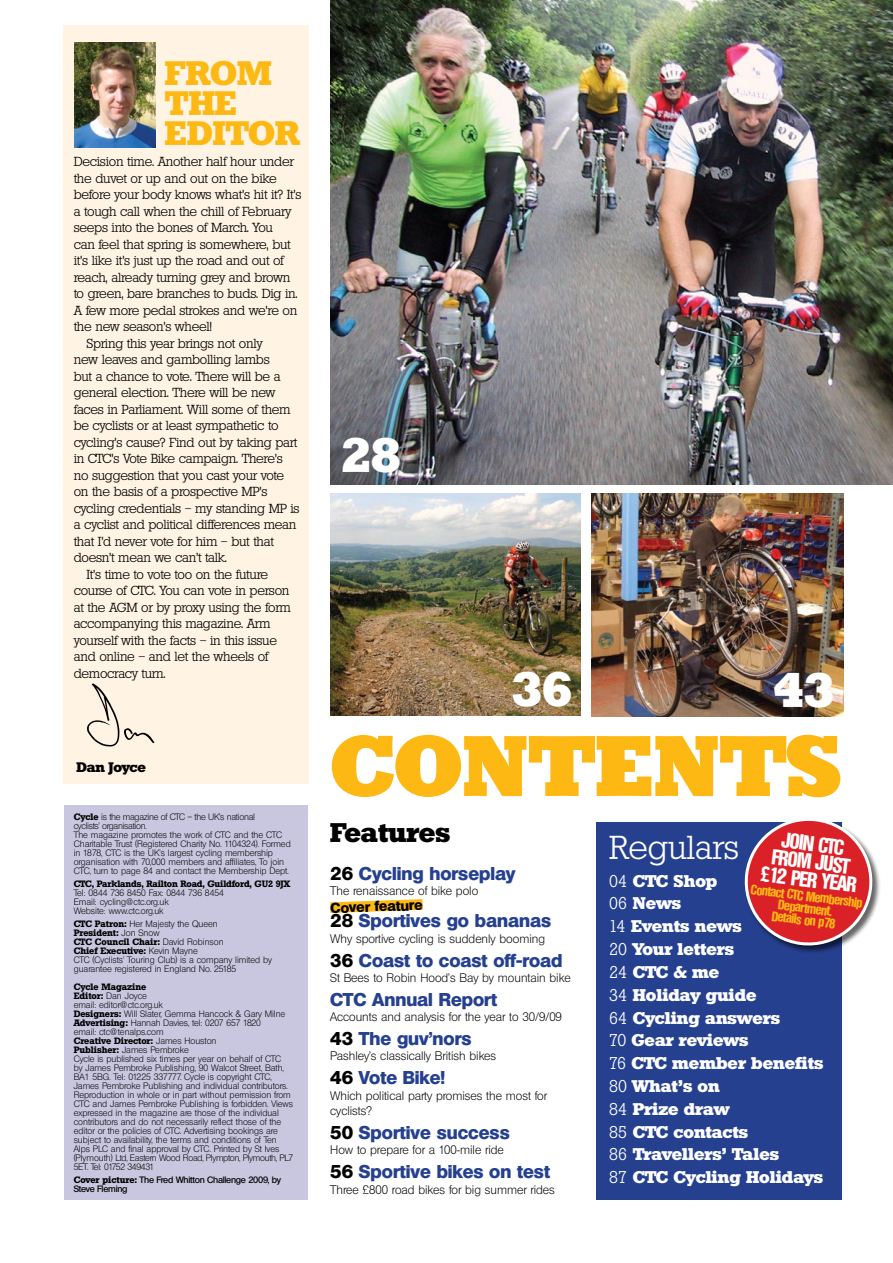
<style>
.page{position:relative;width:893px;height:1263px;background:#fff}
.page>*{position:absolute;margin:0;border:0;box-sizing:border-box;transform-origin:0 0}
.t1{font:800 83.4px "Stafford";color:#fdb813}
.t2{font:800 47.25px "Stafford";color:#fff}
.t3{font:700 33px/30px "Stafford";color:#fdb813}
.t4{font:300 32.25px "Stafford";color:#fff}
.t5{font:700 26.25px "Stafford";color:#000}
.t6{font:700 condensed 21px/18px "Olympia";color:#fff;text-align:center}
.t7{font:800 18px "Olympia";color:#25408f}
.t8{font:700 16.5px "Stafford";color:#fff}
.t9{font:800 13.95px "Olympia";color:#000}
.t10{font:700 condensed 13.5px/12px "Olympia";color:#fdb813;text-align:center}
.t11{font:700 13.5px "Stafford";letter-spacing:-.02em;color:#000}
.t12{font:300 12.75px/16.5px "Stafford";letter-spacing:-.02em;color:#000}
.t13{font:300 12px/15.3px "Olympia";color:#000}
.t14{font:300 9px/9px "Olympia";color:#000}
.t15{font:600 9px "Stafford";color:#000}
.t16{font:300 9px/9px "Olympia";letter-spacing:-.03em;color:#000}
.t17{font:600 9px/9px "Olympia";letter-spacing:-.03em;color:#000}
.s1{font-family:"Stafford";font-weight:600}
.s2{font-family:"Olympia";font-weight:300}
.s3{font-family:"Stafford"}
.s4{color:#000}
.s5{font-weight:300}
</style>
<div class="page">
<div style="left:64px;top:26px;width:245px;height:758px;background:#fff4e3"></div>
<div style="left:65px;top:805px;width:243px;height:394px;background:#c8c7df"></div>
<img style="left:75px;top:43px;width:81px;height:105px">
<img style="left:330px;top:0;width:563px;height:484px">
<img style="left:330px;top:493px;width:250px;height:223px">
<div style="left:597px;top:822px;width:245px;height:377px;background:#25408f"></div>
<div style="left:745px;top:818px;width:148px;height:155px;background:#000;opacity:.6"></div>
<svg style="left:744px;top:818px;width:134px;height:130px"></svg>
<img style="left:87px;top:683px;width:68px;height:64px">
<svg style="left:330px;top:899px;width:93px;height:14px"></svg>
<img style="left:592px;top:493px;width:251px;height:224px">
<p class="t3" style="left:165px;top:59px;width:136px">FROM<br>THE<br>EDITOR</p>
<p class="t12" style="left:74px;top:153px;width:229px">Decision time. Another half hour under the duvet or up and out on the bike before your body knows what’s hit it? It’s a tough call when the chill of February seeps into the bones of March. You<br>can feel that spring is somewhere, but it’s like it’s just up the road and out of reach, already turning grey and brown to green, bare branches to buds. Dig in.<br>A few more pedal strokes and we’re on the new season’s wheel!</p>
<p class="t12" style="left:74px;top:335px;width:227px;text-indent:13px">Spring this year brings not only<br>new leaves and gambolling lambs<br>but a chance to vote. There will be a general election. There will be new faces in Parliament. Will some of them be cyclists or at least sympathetic to cycling’s cause? Find out by taking part in CTC’s Vote Bike campaign. There’s no suggestion that you cast your vote on the basis of a prospective MP’s cycling credentials – my standing MP is a cyclist and political differences mean that I’d never vote for him – but that doesn’t mean we can’t talk.</p>
<p class="t12" style="left:74px;top:566px;width:219px;text-indent:13px">It’s time to vote too on the future course of CTC. You can vote in person at the AGM or by proxy using the form accompanying this magazine. Arm yourself with the facts – in this issue and online – and let the wheels of democracy turn.</p>
<p class="t11" style="left:77px;top:759px;width:71px">Dan Joyce</p>
<p class="t16" style="left:74px;top:812px;width:183px"><span class="s1">Cycle</span> is the magazine of CTC – the UK’s national cyclists’ organisation.</p>
<p class="t14" style="left:74px;top:830px;width:219px">The magazine promotes the work of CTC and the CTC Charitable Trust (Registered Charity No. 1104324). Formed in 1878, CTC is the UK’s largest cycling membership organisation with 70,000 members and affiliates, To join CTC, turn to page 84 and contact the Membership Dept.</p>
<p class="t15" style="left:74px;top:878px;width:218px">CTC, Parklands, Railton Road, Guildford, GU2 9JX</p>
<p class="t14" style="left:74px;top:888px;width:152px">Tel: 0844 736 8450 Fax: 0844 736 8454</p>
<p class="t14" style="left:74px;top:897px;width:96px">Email: cycling@ctc.org.uk</p>
<p class="t14" style="left:74px;top:906px;width:91px">Website: www.ctc.org.uk</p>
<p class="t14" style="left:74px;top:919px;width:146px"><span class="s1">CTC Patron:</span> Her Majesty the Queen</p>
<p class="t15" style="left:74px;top:927px;width:87px">President: <span class="s2">Jon Snow</span></p>
<p class="t15" style="left:74px;top:936px;width:151px">CTC Council Chair: <span class="s2">David Robinson</span></p>
<p class="t15" style="left:74px;top:945px;width:126px">Chief Executive: <span class="s2">Kevin Mayne</span></p>
<p class="t14" style="left:74px;top:955px;width:200px">CTC (Cyclists’ Touring Club) is a company limited by guarantee registered in England No. 25185</p>
<p class="t15" style="left:74px;top:981px;width:74px">Cycle Magazine</p>
<p class="t14" style="left:74px;top:991px;width:91px"><span class="s1">Editor:</span> Dan Joyce email: editor@ctc.org.uk</p>
<p class="t14" style="left:74px;top:1009px;width:213px"><span class="s1">Designers:</span> Will Slater, Gemma Hancock &amp; Gary Milne</p>
<p class="t14" style="left:74px;top:1018px;width:189px"><span class="s1">Advertising:</span> Hannah Davies, tel: 0207 657 1820</p>
<p class="t14" style="left:74px;top:1027px;width:91px">email: ctc@tenalps.com</p>
<p class="t15" style="left:74px;top:1035px;width:144px">Creative Director: <span class="s2">James Houston</span></p>
<p class="t14" style="left:74px;top:1045px;width:117px"><span class="s1">Publisher:</span> James Pembroke</p>
<p class="t14" style="left:74px;top:1054px;width:221px">Cycle is published six times per year on behalf of CTC<br>by James Pembroke Publishing, 90 Walcot Street, Bath, BA1 5BG. Tel: 01225 337777. Cycle is copyright CTC, James Pembroke Publishing and individual contributors.<br>Reproduction in whole or in part without permission from CTC and James Pembroke Publishing is forbidden. Views expressed in the magazine are those of the individual contributors and do not necessarily reflect those of the editor or the policies of CTC. Advertising bookings are subject to availability, the terms and conditions of Ten Alps PLC and final approval by CTC. Printed by St Ives (Plymouth) Ltd, Eastern Wood Road, Plympton, Plymouth, PL7<br>5ET. Tel: 01752 349431</p>
<p class="t17" style="left:74px;top:1175px;width:209px"><span class="s3">Cover picture:</span> The Fred Whitton Challenge 2009, by<br>Steve Fleming</p>
<p class="t2" style="left:341px;top:426px;width:62px">28</p>
<p class="t2" style="left:512px;top:660px;width:62px">36</p>
<p class="t2" style="left:774px;top:661px;width:62px">43</p>
<p class="t1" style="left:330px;top:715px;width:513px">CONTENTS</p>
<p class="t5" style="left:330px;top:816px;width:121px">Features</p>
<p class="t7" style="left:330px;top:862px;width:187px"><span class="s4">26</span> Cycling horseplay</p>
<p class="t13" style="left:330px;top:883px;width:149px">The renaissance of bike polo</p>
<p class="t7" style="left:330px;top:910px;width:222px"><span class="s4">28</span> Sportives go bananas</p>
<p class="t13" style="left:330px;top:931px;width:216px">Why sportive cycling is suddenly booming</p>
<p class="t7" style="left:330px;top:949px;width:234px"><span class="s4">36</span> Coast to coast off-road</p>
<p class="t13" style="left:330px;top:970px;width:242px">St Bees to Robin Hood’s Bay by mountain bike</p>
<p class="t7" style="left:330px;top:989px;width:168px">CTC Annual Report</p>
<p class="t13" style="left:330px;top:1009px;width:233px">Accounts and analysis for the year to 30/9/09</p>
<p class="t7" style="left:330px;top:1028px;width:143px"><span class="s4">43</span> The guv’nors</p>
<p class="t13" style="left:330px;top:1048px;width:167px">Pashley’s classically British bikes</p>
<p class="t7" style="left:330px;top:1067px;width:117px"><span class="s4">46</span> Vote Bike!</p>
<p class="t13" style="left:330px;top:1088px;width:218px">Which political party promises the most for cyclists?</p>
<p class="t7" style="left:330px;top:1122px;width:181px"><span class="s4">50</span> Sportive success</p>
<p class="t13" style="left:330px;top:1142px;width:175px">How to prepare for a 100-mile ride</p>
<p class="t7" style="left:330px;top:1161px;width:221px"><span class="s4">56</span> Sportive bikes on test</p>
<p class="t13" style="left:330px;top:1182px;width:226px">Three £800 road bikes for big summer rides</p>
<p class="t6" style="left:766px;top:829px;width:98px;rotate:7deg">JOIN CTC<br>FROM JUST £12 PER YEAR</p>
<p class="t4" style="left:609px;top:828px;width:131px">Regulars</p>
<p class="t8" style="left:609px;top:871px;width:110px"><span class="s5">04</span> CTC Shop</p>
<p class="t8" style="left:609px;top:893px;width:73px"><span class="s5">06</span> News</p>
<p class="t8" style="left:609px;top:916px;width:134px"><span class="s5">14</span> Events news</p>
<p class="t8" style="left:609px;top:939px;width:126px"><span class="s5">20</span> Your letters</p>
<p class="t8" style="left:609px;top:962px;width:112px"><span class="s5">24</span> CTC &amp; me</p>
<p class="t8" style="left:609px;top:985px;width:149px"><span class="s5">34</span> Holiday guide</p>
<p class="t8" style="left:609px;top:1007px;width:172px"><span class="s5">64</span> Cycling answers</p>
<p class="t8" style="left:609px;top:1030px;width:141px"><span class="s5">70</span> Gear reviews</p>
<p class="t8" style="left:609px;top:1053px;width:216px"><span class="s5">76</span> CTC member benefits</p>
<p class="t8" style="left:609px;top:1076px;width:112px"><span class="s5">80</span> What’s on</p>
<p class="t8" style="left:609px;top:1099px;width:122px"><span class="s5">84</span> Prize draw</p>
<p class="t8" style="left:609px;top:1122px;width:140px"><span class="s5">85</span> CTC contacts</p>
<p class="t8" style="left:609px;top:1144px;width:171px"><span class="s5">86</span> Travellers’ Tales</p>
<p class="t8" style="left:609px;top:1167px;width:215px"><span class="s5">87</span> CTC Cycling Holidays</p>
<p class="t10" style="left:751px;top:883px;width:114px;rotate:7deg">Contact CTC Membership<br>Department.<br>Details on p78</p>
<p class="t9" style="left:330px;top:900px;width:94px;rotate:-2deg">Cover feature</p>
</div>
